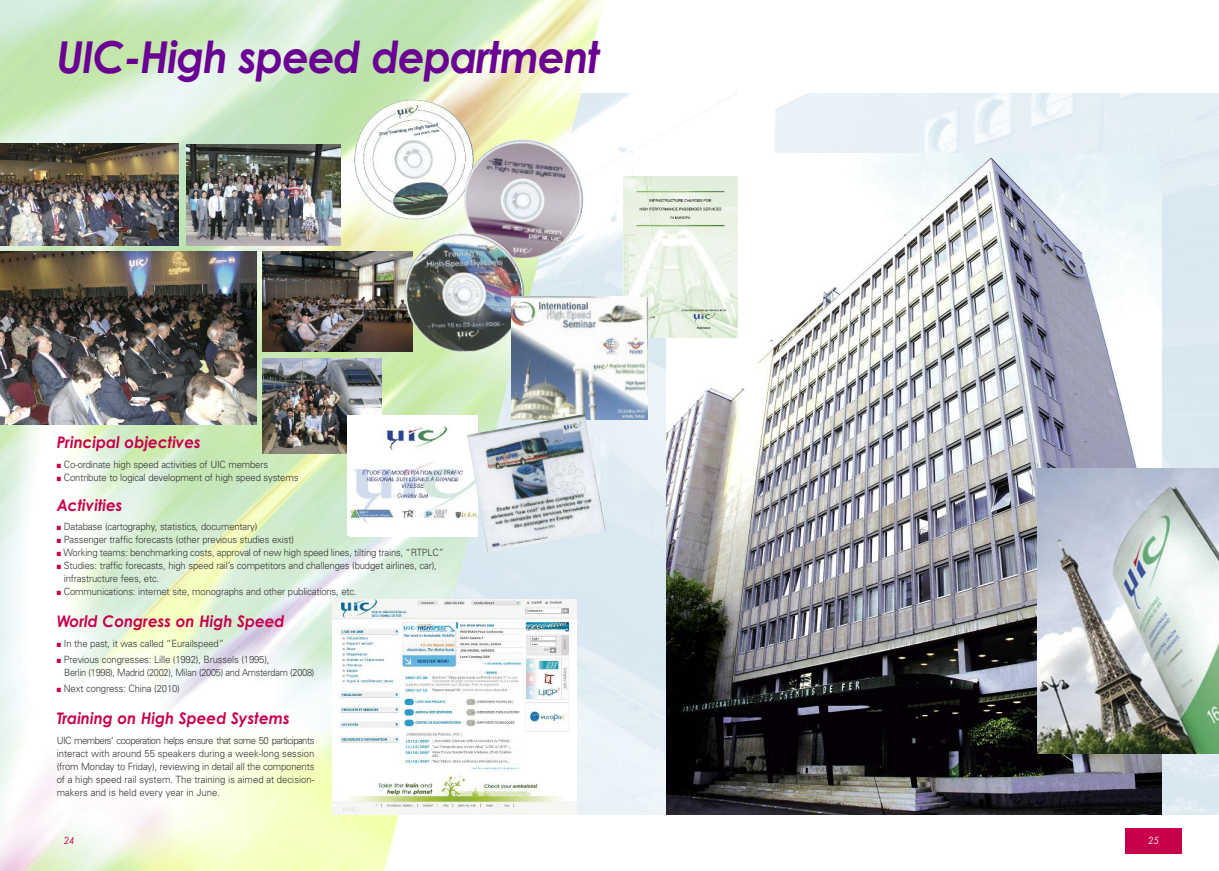
<style>
.page{position:relative;width:1219px;height:871px;background:#fff}
.page>*{position:absolute;margin:0;border:0;box-sizing:border-box;transform-origin:0 0}
.t1{font:italic 700 44px "Century Gothic";letter-spacing:-.03em;color:#6a0093;scale:.95 1}
.t2{font:italic 700 16px "Century Gothic";color:#c7004c;scale:.95 1}
.t3{font:300 10px/13px "Univers";letter-spacing:-.015em;color:#333;scale:.95 1}
.t4{font:italic 10px "Century Gothic";color:#c7004c;scale:.95 1}
.t5{font:italic 10px "Century Gothic";color:#fff;scale:.95 1}
.s1{color:#c7004c}
</style>
<div class="page">
<img style="left:605px;top:93px;width:614px;height:721px">
<img style="left:666px;top:153px;width:495px;height:660px">
<img style="left:0;top:0;width:605px;height:870px">
<img style="left:332px;top:599px;width:245px;height:215px">
<img style="left:0;top:144px;width:179px;height:102px">
<img style="left:186px;top:144px;width:154px;height:102px">
<div style="left:1125px;top:828px;width:57px;height:25px;background:#c7004c"></div>
<img style="left:1037px;top:468px;width:182px;height:285px">
<img style="left:0;top:251px;width:256px;height:174px">
<img style="left:263px;top:251px;width:150px;height:100px">
<img style="left:354px;top:100px;width:120px;height:119px;border-radius:50%">
<img style="left:464px;top:139px;width:119px;height:119px;border-radius:50%">
<img style="left:405px;top:232px;width:119px;height:120px;border-radius:50%">
<img style="left:623px;top:177px;width:114px;height:160px">
<img style="left:262px;top:358px;width:120px;height:95px">
<img style="left:511px;top:297px;width:137px;height:122px">
<div style="left:347px;top:415px;width:130px;height:121px;background:#fff"></div>
<img style="left:350px;top:426px;width:117px;height:98px">
<img style="left:467px;top:414px;width:139px;height:138px">
<h1 class="t1" style="left:57px;top:32px;width:574px">UIC-High speed department</h1>
<h2 class="t2" style="left:57px;top:433px;width:153px">Principal objectives</h2>
<p class="t3" style="left:57px;top:458px;width:224px"><span class="s1">■</span> Co-ordinate high speed activities of UIC members</p>
<p class="t3" style="left:57px;top:471px;width:256px"><span class="s1">■</span> Contribute to logical development of high speed systems</p>
<h2 class="t2" style="left:57px;top:495px;width:71px">Activities</h2>
<p class="t3" style="left:57px;top:521px;width:213px"><span class="s1">■</span> Database (cartography, statistics, documentary)</p>
<p class="t3" style="left:57px;top:534px;width:251px"><span class="s1">■</span> Passenger traffic forecasts (other previous studies exist)</p>
<p class="t3" style="left:57px;top:547px;width:409px"><span class="s1">■</span> Working teams: benchmarking costs, approval of new high speed lines, tilting trains, “RTPLC”</p>
<p class="t3" style="left:64px;top:560px;width:394px;text-indent:-7px"><span class="s1">■</span> Studies: traffic forecasts, high speed rail’s competitors and challenges (budget airlines, car), infrastructure fees, etc.</p>
<p class="t3" style="left:57px;top:586px;width:317px"><span class="s1">■</span> Communications: internet site, monographs and other publications, etc.</p>
<h2 class="t2" style="left:57px;top:612px;width:241px">World Congress on High Speed</h2>
<p class="t3" style="left:57px;top:637px;width:178px"><span class="s1">■</span> In the past, it was called “Eurailspeed”</p>
<p class="t3" style="left:64px;top:653px;width:265px;text-indent:-7px"><span class="s1">■</span> Previous congresses: Lille (1992), Brussels (1995),<br>Berlin (1998), Madrid (2002), Milan (2005) and Amsterdam (2008)</p>
<p class="t3" style="left:57px;top:682px;width:131px"><span class="s1">■</span> Next congress: China (2010)</p>
<h2 class="t2" style="left:57px;top:708px;width:247px">Training on High Speed Systems</h2>
<p class="t3" style="left:57px;top:734px;width:273px;text-align:justify">UIC members’ cooperation helps ensure that some 50 participants interact with around 55 speakers during a week-long session (from Monday to Friday), reviewing in detail all the components of a high speed rail system. The training is aimed at decision&shy;makers and is held every year in June.</p>
<p class="t4" style="left:64px;top:834px;width:13px">24</p>
<p class="t5" style="left:1148px;top:834px;width:13px">25</p>
</div>
